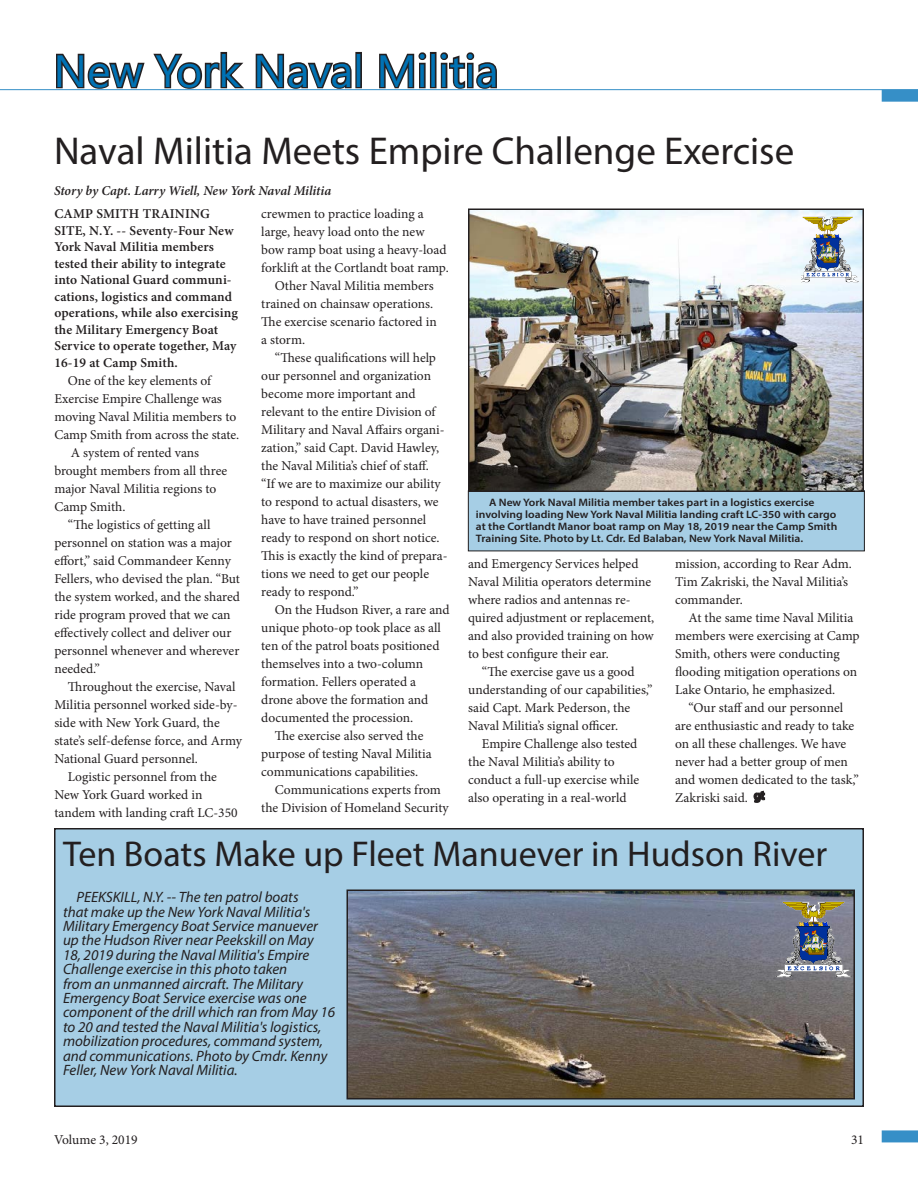
<style>
.page{position:relative;width:918px;height:1188px;background:#fff}
.page>*{position:absolute;margin:0;border:0;box-sizing:border-box;transform-origin:0 0}
.ANG_heading{font:45px "Nirmala UI";color:#0072b4}
.section_feature_titl{font:39px "Myriad Pro";color:#231f20}
.section_feature_titl-2{font:36px "Myriad Pro";color:#231f20}
.standalone_photo_cap{font:italic 15px/14.4px "Myriad Pro";color:#231f20}
.body_main{font:13.5px/18px "Minion Pro";letter-spacing:-.005em;color:#231f20}
.article_lead-in_GT{font:600 13.5px/16.5px "Minion Pro";letter-spacing:.01em;color:#231f20}
.body_main-2{font:italic 600 13.5px "Minion Pro";letter-spacing:-.01em;color:#231f20}
.standalone_photo_cap-2{font:600 10.8px/12.1px "Myriad Pro";color:#231f20;scale:1.08 1}
</style>
<div class="page">
<hr style="left:0;top:89px;width:918px;height:1px;background:#368fc7">
<div style="left:882px;top:1130px;width:36px;height:12px;background:#368fc7"></div>
<div style="left:882px;top:90px;width:36px;height:12px;background:#368fc7"></div>
<hr style="left:0;top:0;width:1px;height:103px;background:#6c6d70">
<svg style="left:55px;top:51px;width:193px;height:40px"></svg>
<svg style="left:254px;top:53px;width:99px;height:38px"></svg>
<div style="left:355px;top:52px;width:7px;height:36px;border:3px solid #231f20"></div>
<svg style="left:378px;top:52px;width:50px;height:39px"></svg>
<div style="left:430px;top:52px;width:7px;height:36px;border:3px solid #231f20"></div>
<svg style="left:438px;top:52px;width:60px;height:39px"></svg>
<svg style="left:754px;top:791px;width:11px;height:12px"></svg>
<div style="left:468px;top:491px;width:396px;height:60px;background:#a6cee5"></div>
<img style="left:471px;top:211px;width:390px;height:278px">
<div style="left:468px;top:208px;width:396px;height:284px;border:2px solid #231f20"></div>
<div style="left:55px;top:829px;width:808px;height:277px;background:#a6cee5"></div>
<div style="left:54px;top:828px;width:810px;height:279px;border:2px solid #231f20"></div>
<img style="left:349px;top:893px;width:503px;height:204px">
<div style="left:346px;top:890px;width:509px;height:210px;border:2px solid #231f20"></div>
<img style="left:801px;top:216px;width:57px;height:67px">
<img style="left:776px;top:901px;width:76px;height:77px">
<p class="ANG_heading" style="left:53px;top:34px;width:447px">New York Naval Militia</p>
<p class="section_feature_titl" style="left:54px;top:127px;width:742px">Naval Militia Meets Empire Challenge Exercise</p>
<p class="body_main-2" style="left:54px;top:181px;width:279px">Story by Capt. Larry Wiell, New York Naval Militia</p>
<p class="article_lead-in_GT" style="left:54px;top:206px;width:185px">CAMP SMITH TRAINING<br>SITE, N.Y. -- Seventy-Four New<br>York Naval Militia members tested their ability to integrate into National Guard communi&shy;cations, logistics and command operations, while also exercising the Military Emergency Boat<br>Service to operate together, May<br>16-19 at Camp Smith.</p>
<p class="body_main" style="left:54px;top:372px;width:186px;text-indent:14px">One of the key elements of<br>Exercise Empire Challenge was moving Naval Militia members to<br>Camp Smith from across the state.</p>
<p class="body_main" style="left:54px;top:444px;width:174px;text-indent:17px">A system of rented vans brought members from all three major Naval Militia regions to<br>Camp Smith.</p>
<p class="body_main" style="left:54px;top:516px;width:187px;text-indent:14px">“The logistics of getting all personnel on station was a major effort,” said Commandeer Kenny<br>Fellers, who devised the plan. “But the system worked, and the shared ride program proved that we can effectively collect and deliver our personnel whenever and wherever needed.”</p>
<p class="body_main" style="left:54px;top:677px;width:189px;text-indent:14px">Throughout the exercise, Naval<br>Militia personnel worked side-by&shy;side with New York Guard, the state’s self-defense force, and Army<br>National Guard personnel.</p>
<p class="body_main" style="left:54px;top:767px;width:185px;text-indent:14px">Logistic personnel from the<br>New York Guard worked in tandem with landing craft LC-350</p>
<p class="body_main" style="left:261px;top:205px;width:189px">crewmen to practice loading a large, heavy load onto the new bow ramp boat using a heavy-load forklift at the Cortlandt boat ramp.</p>
<p class="body_main" style="left:261px;top:277px;width:177px;text-indent:14px">Other Naval Militia members trained on chainsaw operations.<br>The exercise scenario factored in a storm.</p>
<p class="body_main" style="left:261px;top:349px;width:188px;text-indent:14px">“These qualifications will help our personnel and organization become more important and relevant to the entire Division of<br>Military and Naval Affairs organi&shy;zation,” said Capt. David Hawley, the Naval Militia’s chief of staff.<br>“If we are to maximize our ability to respond to actual disasters, we have to have trained personnel ready to respond on short notice.<br>This is exactly the kind of prepara&shy;tions we need to get our people ready to respond.”</p>
<p class="body_main" style="left:261px;top:601px;width:190px;text-indent:14px">On the Hudson River, a rare and unique photo-op took place as all ten of the patrol boats positioned themselves into a two-column formation. Fellers operated a drone above the formation and documented the procession.</p>
<p class="body_main" style="left:261px;top:727px;width:172px;text-indent:14px">The exercise also served the purpose of testing Naval Militia communications capabilities.</p>
<p class="body_main" style="left:261px;top:781px;width:189px;text-align:center">Communications experts from<br>the Division of Homeland Security</p>
<p class="standalone_photo_cap-2" style="left:476px;top:496px;width:336px;text-indent:13px">A New York Naval Militia member takes part in a logistics exercise involving loading New York Naval Militia landing craft LC-350 with cargo at the Cortlandt Manor boat ramp on May 18, 2019 near the Camp Smith Training Site. Photo by Lt. Cdr. Ed Balaban, New York Naval Militia.</p>
<p class="body_main" style="left:468px;top:555px;width:188px">and Emergency Services helped<br>Naval Militia operators determine where radios and antennas re&shy;quired adjustment or replacement, and also provided training on how to best configure their ear.</p>
<p class="body_main" style="left:468px;top:663px;width:186px;text-indent:14px">“The exercise gave us a good understanding of our capabilities,” said Capt. Mark Pederson, the<br>Naval Militia’s signal officer.</p>
<p class="body_main" style="left:468px;top:735px;width:173px;text-indent:14px">Empire Challenge also tested the Naval Militia’s ability to conduct a full-up exercise while also operating in a real-world</p>
<p class="body_main" style="left:675px;top:555px;width:178px">mission, according to Rear Adm.<br>Tim Zakriski, the Naval Militia’s commander.</p>
<p class="body_main" style="left:675px;top:609px;width:186px;text-indent:14px">At the same time Naval Militia members were exercising at Camp<br>Smith, others were conducting flooding mitigation operations on<br>Lake Ontario, he emphasized.</p>
<p class="body_main" style="left:675px;top:699px;width:185px;text-indent:14px">“Our staff and our personnel are enthusiastic and ready to take on all these challenges. We have never had a better group of men and women dedicated to the task,”<br>Zakriski said.</p>
<p class="section_feature_titl-2" style="left:63px;top:832px;width:766px">Ten Boats Make up Fleet Manuever in Hudson River</p>
<p class="standalone_photo_cap" style="left:63px;top:890px;width:274px;text-indent:14px">PEEKSKILL, N.Y. -- The ten patrol boats<br>that make up the New York Naval Militia's Military Emergency Boat Service manuever up the Hudson River near Peekskill on May<br>18, 2019 during the Naval Militia's Empire Challenge exercise in this photo taken<br>from an unmanned aircraft. The Military Emergency Boat Service exercise was one component of the drill which ran from May 16 to 20 and tested the Naval Militia's logistics, mobilization procedures, command system, and communications. Photo by Cmdr. Kenny Feller, New York Naval Militia.</p>
<p class="body_main" style="left:54px;top:1131px;width:85px">Volume 3, 2019</p>
<p class="body_main" style="left:851px;top:1131px;width:14px">31</p>
</div>
